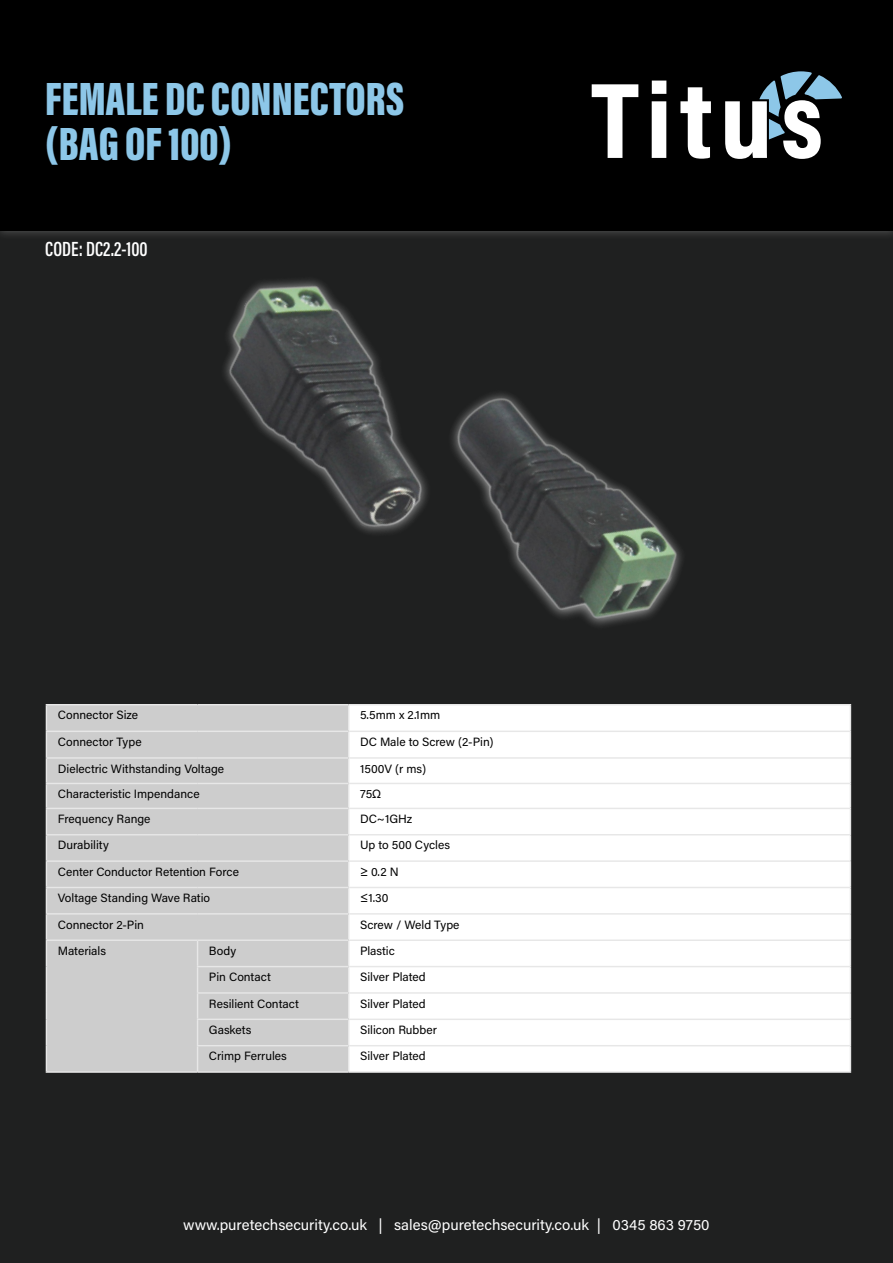
<style>
.page{position:relative;width:893px;height:1263px;background:#fff}
.page>*{position:absolute;margin:0;border:0;box-sizing:border-box;transform-origin:0 0}
.t1{font:48px/45px "Acumin Variable Concept";color:#8dc7e8}
.t2{font:21px "Acumin Variable Concept";color:#fff}
.t3{font:15px "Acumin Pro";color:#fff}
.t4{font:12px "Acumin Pro";color:#000}
</style>
<div class="page">
<div style="left:0;top:230px;width:893px;height:1033px;background:#1f2020"></div>
<div style="left:0;top:0;width:893px;height:241px;background:#fff;opacity:.2"></div>
<div style="left:0;top:0;width:893px;height:230px;background:#000"></div>
<svg style="left:592px;top:84px;width:46px;height:74px"></svg>
<svg style="left:652px;top:81px;width:14px;height:77px"></svg>
<svg style="left:680px;top:87px;width:31px;height:72px"></svg>
<svg style="left:725px;top:71px;width:117px;height:88px"></svg>
<div style="left:47px;top:705px;width:301px;height:366px;background:#cdcdcd"></div>
<div style="left:349px;top:705px;width:501px;height:366px;background:#fff"></div>
<hr style="left:46px;top:704px;width:152px;height:1px;background:#e7e7e7">
<hr style="left:198px;top:704px;width:151px;height:1px;background:#e7e7e7">
<hr style="left:349px;top:704px;width:502px;height:1px;background:#e7e7e7">
<hr style="left:46px;top:731px;width:152px;height:1px;background:#e7e7e7">
<hr style="left:198px;top:731px;width:151px;height:1px;background:#e7e7e7">
<hr style="left:349px;top:731px;width:502px;height:1px;background:#e7e7e7">
<hr style="left:46px;top:757px;width:152px;height:2px;background:#e7e7e7">
<hr style="left:198px;top:757px;width:151px;height:2px;background:#e7e7e7">
<hr style="left:349px;top:757px;width:502px;height:2px;background:#e7e7e7">
<hr style="left:46px;top:783px;width:152px;height:1px;background:#e7e7e7">
<hr style="left:198px;top:783px;width:151px;height:1px;background:#e7e7e7">
<hr style="left:349px;top:783px;width:502px;height:1px;background:#e7e7e7">
<hr style="left:46px;top:808px;width:152px;height:1px;background:#e7e7e7">
<hr style="left:198px;top:808px;width:151px;height:1px;background:#e7e7e7">
<hr style="left:349px;top:808px;width:502px;height:1px;background:#e7e7e7">
<hr style="left:46px;top:834px;width:152px;height:1px;background:#e7e7e7">
<hr style="left:198px;top:834px;width:151px;height:1px;background:#e7e7e7">
<hr style="left:349px;top:834px;width:502px;height:1px;background:#e7e7e7">
<hr style="left:46px;top:860px;width:152px;height:2px;background:#e7e7e7">
<hr style="left:198px;top:860px;width:151px;height:2px;background:#e7e7e7">
<hr style="left:349px;top:860px;width:502px;height:2px;background:#e7e7e7">
<hr style="left:46px;top:887px;width:152px;height:1px;background:#e7e7e7">
<hr style="left:198px;top:887px;width:151px;height:1px;background:#e7e7e7">
<hr style="left:349px;top:887px;width:502px;height:1px;background:#e7e7e7">
<hr style="left:46px;top:913px;width:152px;height:1px;background:#e7e7e7">
<hr style="left:198px;top:913px;width:151px;height:1px;background:#e7e7e7">
<hr style="left:349px;top:913px;width:502px;height:1px;background:#e7e7e7">
<hr style="left:46px;top:939px;width:152px;height:2px;background:#e7e7e7">
<hr style="left:198px;top:939px;width:151px;height:2px;background:#e7e7e7">
<hr style="left:349px;top:939px;width:502px;height:2px;background:#e7e7e7">
<hr style="left:197px;top:966px;width:152px;height:1px;background:#e7e7e7">
<hr style="left:349px;top:966px;width:502px;height:1px;background:#e7e7e7">
<hr style="left:197px;top:992px;width:152px;height:2px;background:#e7e7e7">
<hr style="left:349px;top:992px;width:502px;height:2px;background:#e7e7e7">
<hr style="left:197px;top:1018px;width:152px;height:2px;background:#e7e7e7">
<hr style="left:349px;top:1018px;width:502px;height:2px;background:#e7e7e7">
<svg style="left:46px;top:705px;width:1px;height:366px"></svg>
<hr style="left:197px;top:1045px;width:152px;height:1px;background:#e7e7e7">
<svg style="left:197px;top:941px;width:1px;height:130px"></svg>
<hr style="left:349px;top:1045px;width:502px;height:1px;background:#e7e7e7">
<svg style="left:348px;top:705px;width:1px;height:366px"></svg>
<svg style="left:850px;top:705px;width:1px;height:366px"></svg>
<hr style="left:46px;top:1071px;width:152px;height:2px;background:#e7e7e7">
<hr style="left:198px;top:1071px;width:151px;height:2px;background:#e7e7e7">
<hr style="left:349px;top:1071px;width:502px;height:2px;background:#e7e7e7">
<img style="left:224px;top:279px;width:458px;height:347px">
<h1 class="t1" style="left:45px;top:74px;width:361px">FEMALE DC CONNECTORS (BAG OF 100)</h1>
<h2 class="t2" style="left:45px;top:234px;width:104px">CODE: DC2.2-100</h2>
<p class="t4" style="left:58px;top:707px;width:82px">Connector Size</p>
<p class="t4" style="left:360px;top:707px;width:82px">5.5mm x 2.1mm</p>
<p class="t4" style="left:58px;top:733px;width:85px">Connector Type</p>
<p class="t4" style="left:360px;top:733px;width:135px">DC Male to Screw (2-Pin)</p>
<p class="t4" style="left:58px;top:760px;width:168px">Dielectric Withstanding Voltage</p>
<p class="t4" style="left:360px;top:760px;width:68px">1500V (r ms)</p>
<p class="t4" style="left:58px;top:786px;width:143px">Characteristic Impendance</p>
<p class="t4" style="left:360px;top:786px;width:23px">75Ω</p>
<p class="t4" style="left:58px;top:811px;width:94px">Frequency Range</p>
<p class="t4" style="left:360px;top:811px;width:54px">DC~1GHz</p>
<p class="t4" style="left:58px;top:837px;width:53px">Durability</p>
<p class="t4" style="left:360px;top:837px;width:91px">Up to 500 Cycles</p>
<p class="t4" style="left:58px;top:863px;width:183px">Center Conductor Retention Force</p>
<p class="t4" style="left:360px;top:863px;width:40px">≥ 0.2 N</p>
<p class="t4" style="left:58px;top:890px;width:154px">Voltage Standing Wave Ratio</p>
<p class="t4" style="left:360px;top:890px;width:30px">≤1.30</p>
<p class="t4" style="left:58px;top:916px;width:88px">Connector 2-Pin</p>
<p class="t4" style="left:360px;top:916px;width:101px">Screw / Weld Type</p>
<p class="t4" style="left:58px;top:942px;width:50px">Materials</p>
<p class="t4" style="left:209px;top:942px;width:29px">Body</p>
<p class="t4" style="left:360px;top:942px;width:36px">Plastic</p>
<p class="t4" style="left:209px;top:969px;width:63px">Pin Contact</p>
<p class="t4" style="left:360px;top:969px;width:67px">Silver Plated</p>
<p class="t4" style="left:209px;top:995px;width:91px">Resilient Contact</p>
<p class="t4" style="left:360px;top:995px;width:67px">Silver Plated</p>
<p class="t4" style="left:209px;top:1021px;width:44px">Gaskets</p>
<p class="t4" style="left:360px;top:1021px;width:78px">Silicon Rubber</p>
<p class="t4" style="left:209px;top:1048px;width:79px">Crimp Ferrules</p>
<p class="t4" style="left:360px;top:1048px;width:67px">Silver Plated</p>
<p class="t3" style="left:183px;top:1214px;width:528px">www.puretechsecurity.co.uk | sales@puretechsecurity.co.uk | 0345 863 9750</p>
</div>
